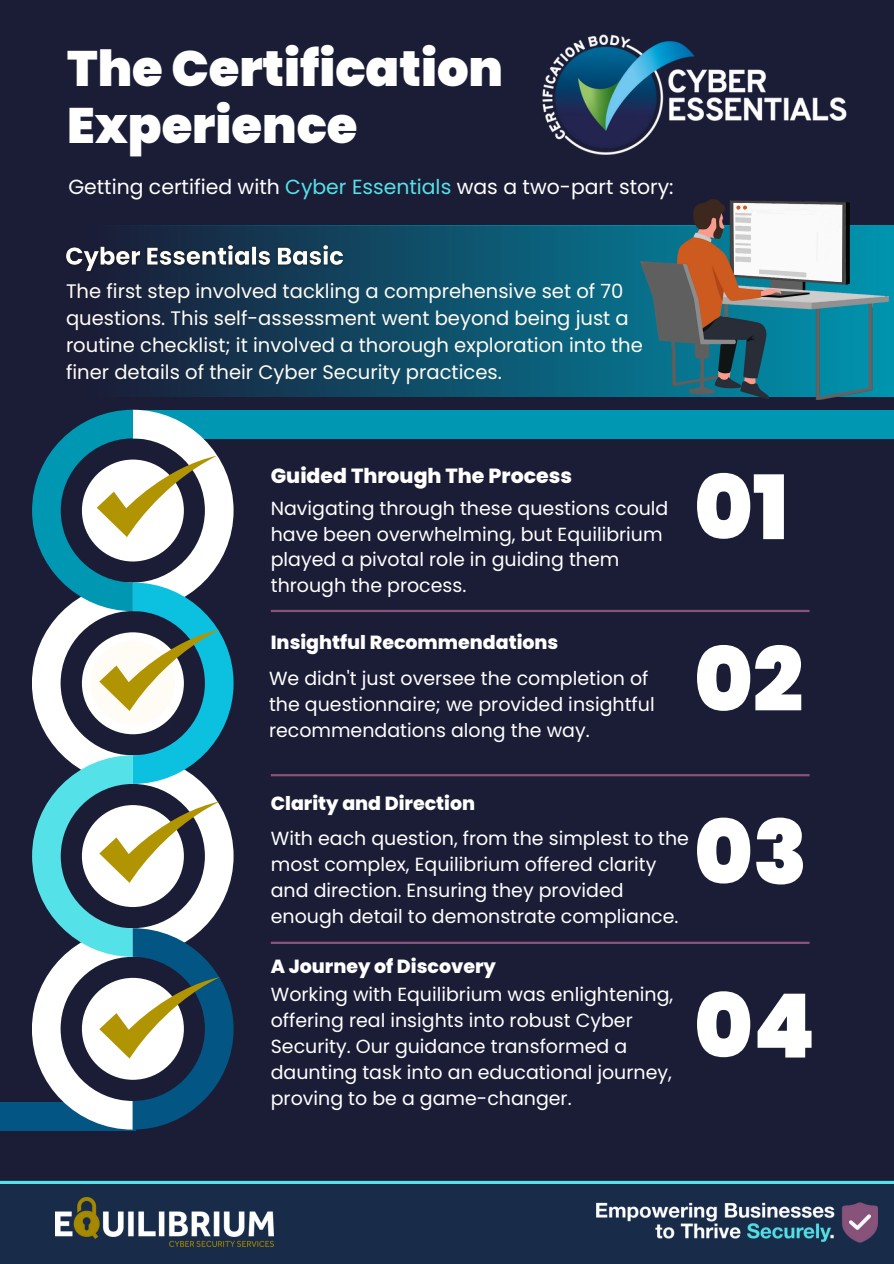
<style>
.page{position:relative;width:894px;height:1264px;background:#fff}
.page>*{position:absolute;margin:0;border:0;box-sizing:border-box;transform-origin:0 0}
.t1{font:900 88.65px "Poppins";color:#fff}
.t2{font:900 49.65px/57.3px "Poppins";color:#fff}
.t3{font:800 20.55px "Poppins";color:#fff}
.t4{font:20.4px "Poppins";color:#fff}
.t5{font:19.5px/27px "Poppins";color:#fffcf6}
.t6{font:19.05px/25.8px "Poppins";color:#fff}
.t7{font:800 19.05px "Poppins";color:#fff}
.s1{color:#54e1e7}
</style>
<div class="page">
<div style="left:0;top:0;width:893px;height:1263px;background:#1b1d37"></div>
<div style="left:0;top:1101px;width:135px;height:28px;background:#035583"></div>
<div style="left:133px;top:410px;width:760px;height:28px;background:#0097b2"></div>
<hr style="left:271px;top:941px;width:538px;height:3px;background:#88537b">
<hr style="left:271px;top:774px;width:538px;height:2px;background:#88537b">
<hr style="left:271px;top:610px;width:538px;height:2px;background:#88537b">
<svg style="left:163px;top:226px;width:730px;height:171px;background:#0f4e68"></svg>
<img style="left:542px;top:34px;width:305px;height:121px">
<svg style="left:32px;top:410px;width:201px;height:719px"></svg>
<img style="left:640px;top:199px;width:247px;height:201px">
<img style="left:66px;top:238px;width:284px;height:41px">
<div style="left:0;top:1180px;width:893px;height:6px;background:#54e1e7"></div>
<div style="left:0;top:1183px;width:893px;height:80px;background:#182b49"></div>
<img style="left:55px;top:1197px;width:218px;height:49px">
<img style="left:596px;top:1202px;width:280px;height:41px">
<h1 class="t2" style="left:67px;top:40px;width:437px">The Certification<br>Experience</h1>
<p class="t4" style="left:68px;top:173px;width:606px">Getting certified with <span class="s1">Cyber Essentials</span> was a two-part story:</p>
<p class="t5" style="left:66px;top:278px;width:578px">The first step involved tackling a comprehensive set of 70 questions. This self-assessment went beyond being just a routine checklist; it involved a thorough exploration into the finer details of their Cyber Security practices.</p>
<p class="t3" style="left:271px;top:462px;width:302px">Guided Through The Process</p>
<p class="t6" style="left:271px;top:495px;width:399px">Navigating through these questions could have been overwhelming, but Equilibrium played a pivotal role in guiding them through the process.</p>
<p class="t7" style="left:271px;top:629px;width:289px">Insightful Recommendations</p>
<p class="t6" style="left:269px;top:666px;width:387px">We didn't just oversee the completion of the questionnaire; we provided insightful recommendations along the way.</p>
<p class="t1" style="left:694px;top:446px;width:96px">01</p>
<p class="t1" style="left:694px;top:618px;width:110px">02</p>
<p class="t7" style="left:271px;top:790px;width:206px">Clarity and Direction</p>
<p class="t6" style="left:271px;top:825px;width:419px">With each question, from the simplest to the most complex, Equilibrium offered clarity and direction. Ensuring they provided enough detail to demonstrate compliance.</p>
<h3 class="t7" style="left:271px;top:952px;width:227px">A Journey of Discovery</h3>
<p class="t6" style="left:271px;top:981px;width:404px">Working with Equilibrium was enlightening, offering real insights into robust Cyber Security. Our guidance transformed a daunting task into an educational journey, proving to be a game-changer.</p>
<p class="t1" style="left:694px;top:790px;width:115px">03</p>
<p class="t1" style="left:694px;top:964px;width:123px">04</p>
</div>
